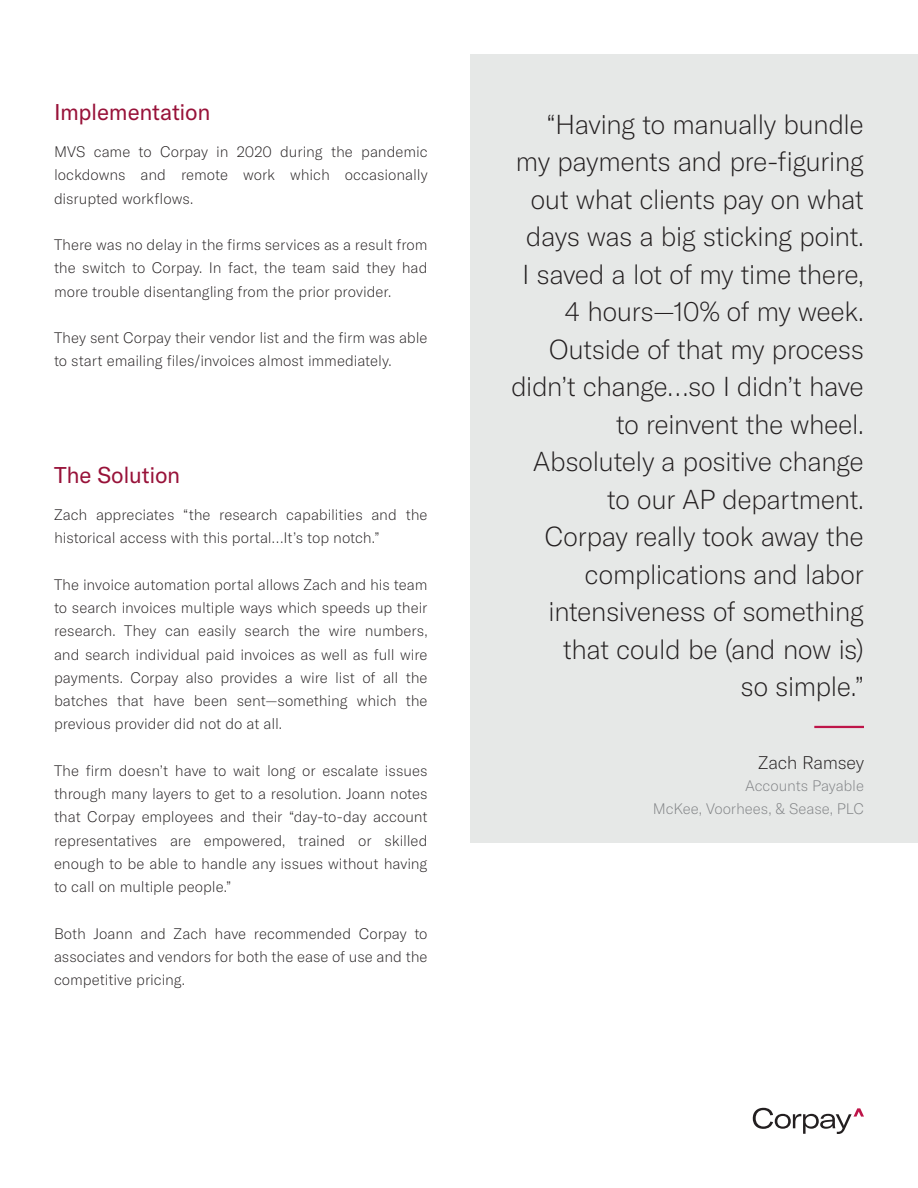
<style>
.page{position:relative;width:918px;height:1188px;background:#fff}
.page>*{position:absolute;margin:0;border:0;box-sizing:border-box;transform-origin:0 0}
.Client_Testimonial{font:100 27px/37.5px "GT America";letter-spacing:-.025em;color:#231f20;text-align:right}
.Dark_Maroon_Subheads{font:22.5px "GT America";letter-spacing:-.01em;color:#981239}
.t1{font:100 18px "GT America";letter-spacing:-.015em;color:#231f20}
.Body_Copy{font:100 15px/23.2px "GT America";letter-spacing:-.005em;color:#231f20;text-align:justify}
.t2{font:100 15px/22.5px "GT America";letter-spacing:-.005em;color:#808285;text-align:right}
</style>
<div class="page">
<div style="left:471px;top:54px;width:447px;height:789px;background:#e6e8e7"></div>
<hr style="left:814px;top:726px;width:50px;height:2px;background:#be1549">
<svg style="left:753px;top:1108px;width:111px;height:26px"></svg>
<p class="Dark_Maroon_Subheads" style="left:54px;top:99px;width:158px">Implementation</p>
<p class="Body_Copy" style="left:54px;top:140px;width:375px">MVS came to Corpay in 2020 during the pandemic lockdowns and remote work which occasionally disrupted workflows.</p>
<p class="Body_Copy" style="left:54px;top:233px;width:375px">There was no delay in the firms services as a result from the switch to Corpay. In fact, the team said they had more trouble disentangling from the prior provider.</p>
<p class="Body_Copy" style="left:54px;top:326px;width:375px">They sent Corpay their vendor list and the firm was able to start emailing files/invoices almost immediately.</p>
<p class="Dark_Maroon_Subheads" style="left:54px;top:462px;width:128px">The Solution</p>
<p class="Body_Copy" style="left:54px;top:503px;width:375px">Zach appreciates “the research capabilities and the historical access with this portal…It’s top notch.”</p>
<p class="Body_Copy" style="left:54px;top:573px;width:375px">The invoice automation portal allows Zach and his team to search invoices multiple ways which speeds up their research. They can easily search the wire numbers, and search individual paid invoices as well as full wire payments. Corpay also provides a wire list of all the batches that have been sent—something which the previous provider did not do at all.</p>
<p class="Body_Copy" style="left:54px;top:759px;width:375px">The firm doesn’t have to wait long or escalate issues through many layers to get to a resolution. Joann notes that Corpay employees and their “day-to-day account representatives are empowered, trained or skilled enough to be able to handle any issues without having to call on multiple people.”</p>
<p class="Body_Copy" style="left:54px;top:922px;width:375px">Both Joann and Zach have recommended Corpay to associates and vendors for both the ease of use and the competitive pricing.</p>
<p class="Client_Testimonial" style="left:511px;top:105px;width:354px">“Having to manually bundle my payments and pre-figuring out what clients pay on what days was a big sticking point.<br>I saved a lot of my time there,<br>4 hours—10% of my week.<br>Outside of that my process didn’t change…so I didn’t have to reinvent the wheel.</p>
<p class="Client_Testimonial" style="left:533px;top:443px;width:333px">Absolutely a positive change to our AP department.<br>Corpay really took away the complications and labor intensiveness of something that could be (and now is) so simple.”</p>
<p class="t1" style="left:758px;top:752px;width:107px">Zach Ramsey</p>
<p class="t2" style="left:653px;top:775px;width:213px">Accounts Payable<br>McKee, Voorhees, &amp; Sease, PLC</p>
</div>
